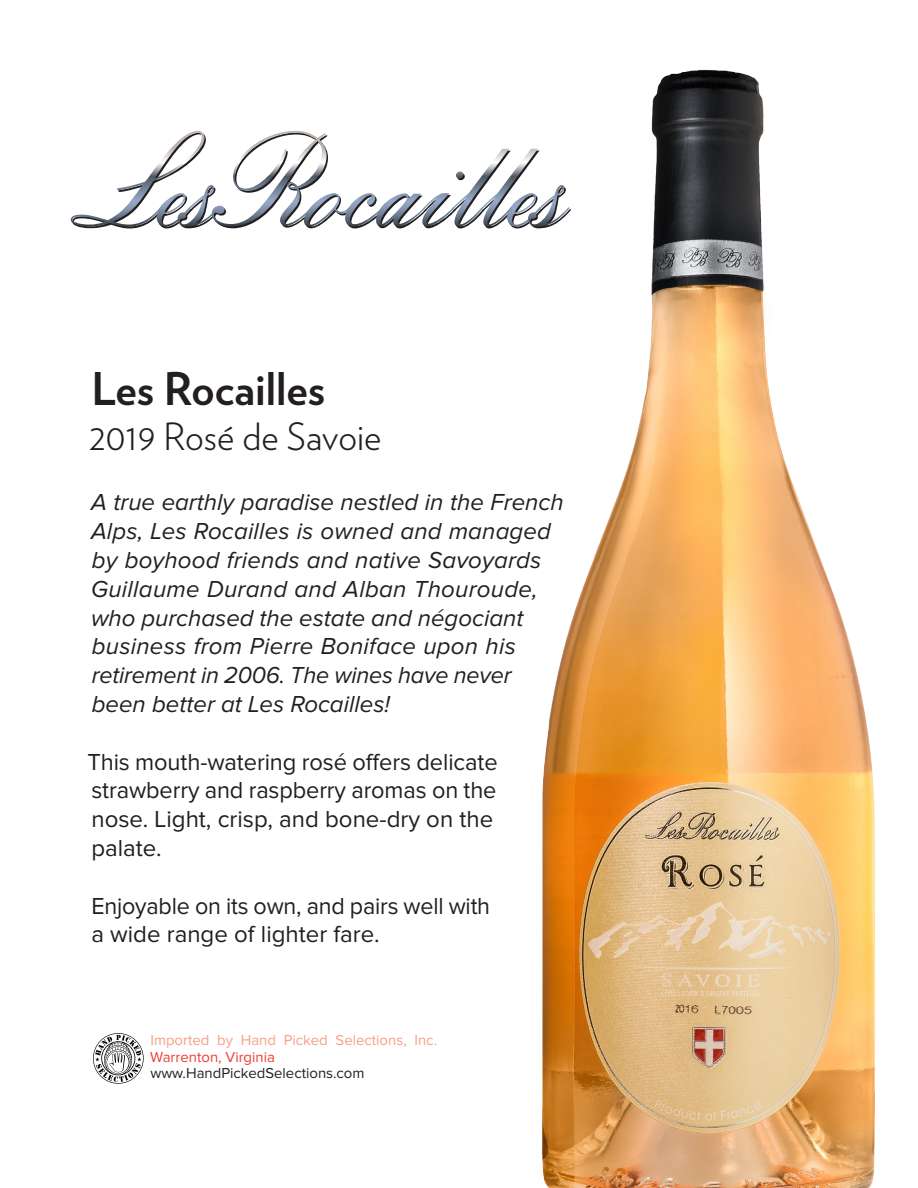
<style>
.page{position:relative;width:918px;height:1188px;background:#fff}
.page>*{position:absolute;margin:0;border:0;box-sizing:border-box;transform-origin:0 0}
.t1{font:700 45px "Verlag";color:#231f20}
.t2{font:300 37.5px "Verlag";color:#231f20}
.t3{font:italic 24px/28.8px "Proxima Nova";letter-spacing:.005em;color:#231f20}
.t4{font:24px/28.8px "Proxima Nova";letter-spacing:-.005em;color:#231f20}
.t5{font:14.85px "Proxima Nova";color:#f79f86}
.t6{font:14.85px "Proxima Nova";color:#231f20}
.t7{font:14.85px "Proxima Nova";color:#ef3e33}
</style>
<div class="page">
<img style="left:536px;top:69px;width:339px;height:1119px">
<svg style="left:93px;top:1033px;width:51px;height:51px"></svg>
<svg style="left:71px;top:131px;width:500px;height:97px"></svg>
<p class="t1" style="left:91px;top:354px;width:235px">Les Rocailles</p>
<p class="t2" style="left:89px;top:409px;width:294px">2019 Rosé de Savoie</p>
<p class="t3" style="left:91px;top:489px;width:474px">A true earthly paradise nestled in the French Alps, Les Rocailles is owned and managed by boyhood friends and native Savoyards Guillaume Durand and Alban Thouroude, who purchased the estate and négociant business from Pierre Boniface upon his retirement in 2006. The wines have never been better at Les Rocailles!</p>
<p class="t4" style="left:87px;top:748px;width:412px">This mouth-watering rosé offers delicate strawberry and raspberry aromas on the nose. Light, crisp, and bone-dry on the palate.</p>
<p class="t4" style="left:91px;top:892px;width:400px">Enjoyable on its own, and pairs well with a wide range of lighter fare.</p>
<p class="t5" style="left:150px;top:1033px;width:288px">Imported by Hand Picked Selections, Inc.</p>
<p class="t7" style="left:150px;top:1050px;width:126px">Warrenton, Virginia</p>
<p class="t6" style="left:150px;top:1067px;width:216px">www.HandPickedSelections.com</p>
</div>
